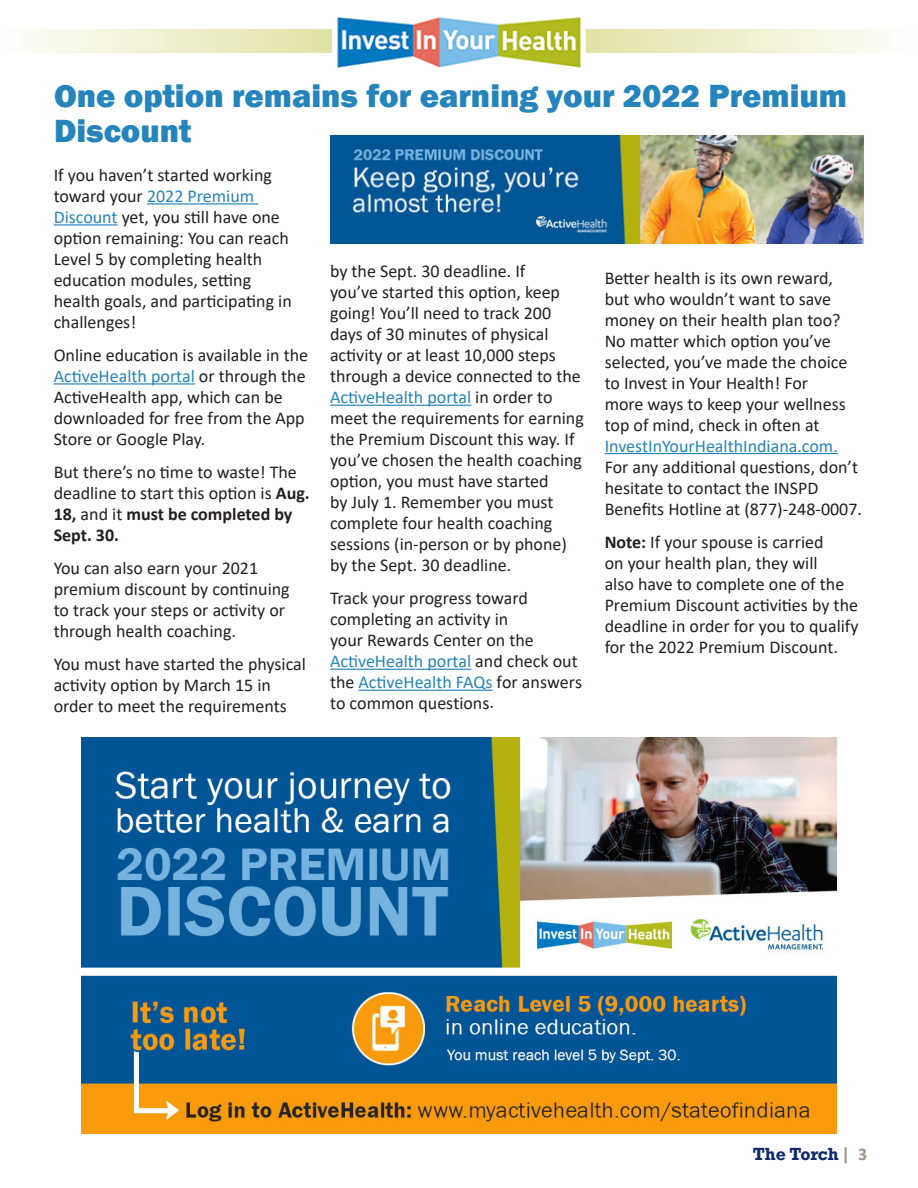
<style>
.page{position:relative;width:918px;height:1188px;background:#fff}
.page>*{position:absolute;margin:0;border:0;box-sizing:border-box;transform-origin:0 0}
.Headline_IIYH{font:800 33px/34.5px "Franklin Gothic";color:#2584bb}
.t1{font:18px/21px "Calibri";color:#231f20}
.t2{font:700 16.5px "Rockwell";letter-spacing:-.015em;color:#112a6d}
.s1{color:#2584bb}
.s2{font-weight:700}
.s3{font-family:"Calibri";font-size:18px;color:#a19689}
</style>
<div class="page">
<svg style="left:33px;top:29px;width:846px;height:23px;background:#eeeecd"></svg>
<img style="left:332px;top:17px;width:254px;height:51px">
<hr style="left:147px;top:203px;width:111px;height:2px;background:#2584bb">
<hr style="left:54px;top:224px;width:64px;height:2px;background:#2584bb">
<hr style="left:54px;top:383px;width:141px;height:2px;background:#2584bb">
<hr style="left:605px;top:453px;width:233px;height:1px;background:#2584bb">
<hr style="left:330px;top:405px;width:141px;height:1px;background:#2584bb">
<hr style="left:330px;top:669px;width:141px;height:1px;background:#2584bb">
<hr style="left:359px;top:690px;width:134px;height:1px;background:#2584bb">
<img style="left:330px;top:135px;width:534px;height:109px">
<img style="left:81px;top:738px;width:756px;height:396px">
<p class="Headline_IIYH" style="left:54px;top:79px;width:795px">One option remains for earning your 2022 Premium<br>Discount</p>
<p class="t1" style="left:54px;top:164px;width:240px">If you haven’t started working toward your <span class="s1">2022 Premium<br>Discount</span> yet, you still have one option remaining: You can reach<br>Level 5 by completing health education modules, setting health goals, and participating in challenges!</p>
<p class="t1" style="left:54px;top:344px;width:256px">Online education is available in the<br><span class="s1">ActiveHealth portal</span> or through the<br>ActiveHealth app, which can be downloaded for free from the App<br>Store or Google Play.</p>
<p class="t1" style="left:54px;top:461px;width:258px">But there’s no time to waste! The deadline to start this option is <span class="s2">Aug.<br>18,</span> and it <span class="s2">must be completed by<br>Sept. 30.</span></p>
<p class="t1" style="left:54px;top:557px;width:238px">You can also earn your 2021 premium discount by continuing to track your steps or activity or through health coaching.</p>
<p class="t1" style="left:54px;top:653px;width:254px">You must have started the physical activity option by March 15 in order to meet the requirements</p>
<p class="t1" style="left:330px;top:260px;width:255px">by the Sept. 30 deadline. If<br>you’ve started this option, keep going! You’ll need to track 200 days of 30 minutes of physical activity or at least 10,000 steps through a device connected to the<br><span class="s1">ActiveHealth portal</span> in order to meet the requirements for earning the Premium Discount this way. If you’ve chosen the health coaching option, you must have started<br>by July 1. Remember you must complete four health coaching sessions (in-person or by phone) by the Sept. 30 deadline.</p>
<p class="t1" style="left:330px;top:587px;width:254px">Track your progress toward completing an activity in<br>your Rewards Center on the<br><span class="s1">ActiveHealth portal</span> and check out the <span class="s1">ActiveHealth FAQs</span> for answers to common questions.</p>
<p class="t1" style="left:605px;top:267px;width:259px">Better health is its own reward, but who wouldn’t want to save money on their health plan too?<br>No matter which option you’ve selected, you’ve made the choice to Invest in Your Health! For<br>more ways to keep your wellness top of mind, check in often at<br><span class="s1">InvestInYourHealthIndiana.com.<br></span>For any additional questions, don’t hesitate to contact the INSPD<br>Benefits Hotline at (877)-248-0007.</p>
<p class="t1" style="left:605px;top:531px;width:256px"><span class="s2">Note:</span> If your spouse is carried<br>on your health plan, they will<br>also have to complete one of the<br>Premium Discount activities by the deadline in order for you to qualify for the 2022 Premium Discount.</p>
<p class="t2" style="left:753px;top:1143px;width:116px">The Torch <span class="s3">| 3</span></p>
</div>
